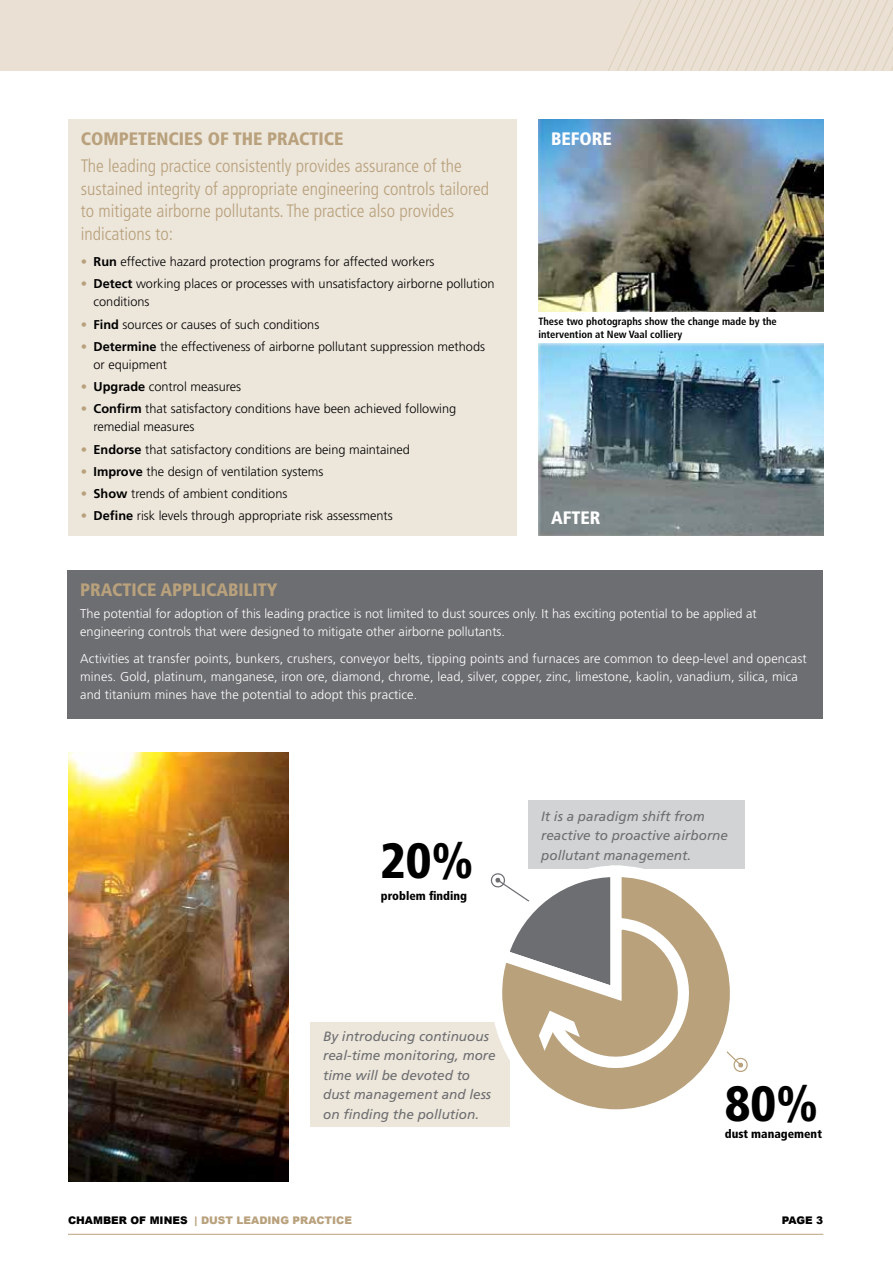
<style>
.page{position:relative;width:893px;height:1263px;background:#fff}
.page>*{position:absolute;margin:0;border:0;box-sizing:border-box;transform-origin:0 0}
.t1{font:900 condensed 49.5px "Frutiger";color:#000}
.t2{font:300 condensed 18px/22.5px "Frutiger";color:#b8a17c}
.t3{font:900 condensed 18px "Frutiger";color:#b8a17c}
.t4{font:900 condensed 18px "Frutiger";color:#fff}
.t5{font:italic 13.5px/19.5px "Frutiger";color:#6d6e71}
.t6{font:300 12.75px/18px "Frutiger";color:#000}
.t7{font:300 12.75px/18px "Frutiger";letter-spacing:.01em;color:#fff}
.t8{font:900 condensed 12px "Frutiger";color:#000}
.t9{font:700 condensed 10.5px/13.5px "Frutiger";color:#000}
.t10{font:900 10.5px "Arial";color:#b8a17c}
.t11{font:900 10.5px "Arial";color:#000}
.s1{color:#b8a17c}
.s2{font-weight:700}
.s3{color:#000}
</style>
<div class="page">
<hr style="left:68px;top:1234px;width:755px;height:1px;background:#b8a17c">
<img style="left:538px;top:344px;width:285px;height:192px">
<img style="left:538px;top:119px;width:285px;height:192px">
<div style="left:0;top:0;width:893px;height:70px;background:#eae1d4"></div>
<svg style="left:608px;top:0;width:285px;height:70px"></svg>
<div style="left:68px;top:119px;width:448px;height:417px;background:#ede6db"></div>
<div style="left:67px;top:570px;width:756px;height:149px;background:#6d6e71"></div>
<div style="left:310px;top:1022px;width:200px;height:104px;background:#ede6db"></div>
<div style="left:528px;top:801px;width:217px;height:68px;background:#d1d3d4"></div>
<svg style="left:739px;top:1057px;width:9px;height:15px"></svg>
<svg style="left:505px;top:866px;width:234px;height:244px"></svg>
<svg style="left:490px;top:865px;width:140px;height:186px"></svg>
<img style="left:68px;top:753px;width:220px;height:429px">
<h2 class="t3" style="left:81px;top:128px;width:264px">COMPETENCIES OF THE PRACTICE</h2>
<h2 class="t2" style="left:81px;top:155px;width:410px">The leading practice consistently provides assurance of the sustained integrity of appropriate engineering controls tailored to mitigate airborne pollutants. The practice also provides indications to:</h2>
<p class="t6" style="left:81px;top:253px;width:355px"><span class="s1">•</span> <span class="s2">Run</span> effective hazard protection programs for affected workers</p>
<p class="t6" style="left:94px;top:275px;width:402px;text-indent:-13px"><span class="s1">•</span> <span class="s2">Detect</span> working places or processes with unsatisfactory airborne pollution conditions</p>
<p class="t6" style="left:81px;top:315px;width:240px"><span class="s1">•</span> <span class="s2">Find</span> sources or causes of such conditions</p>
<p class="t6" style="left:94px;top:337px;width:393px;text-indent:-13px"><span class="s1">•</span> <span class="s2">Determine</span> the effectiveness of airborne pollutant suppression methods or equipment</p>
<p class="t6" style="left:81px;top:378px;width:162px"><span class="s1">•</span> <span class="s2">Upgrade</span> control measures</p>
<p class="t6" style="left:94px;top:400px;width:364px;text-indent:-13px"><span class="s1">•</span> <span class="s2">Confirm</span> that satisfactory conditions have been achieved following remedial measures</p>
<p class="t6" style="left:81px;top:440px;width:331px"><span class="s1">•</span> <span class="s2">Endorse</span> that satisfactory conditions are being maintained</p>
<p class="t6" style="left:81px;top:462px;width:244px"><span class="s1">•</span> <span class="s2">Improve</span> the design of ventilation systems</p>
<p class="t6" style="left:81px;top:485px;width:208px"><span class="s1">•</span> <span class="s2">Show</span> trends of ambient conditions</p>
<p class="t6" style="left:81px;top:507px;width:313px"><span class="s1">•</span> <span class="s2">Define</span> risk levels through appropriate risk assessments</p>
<h2 class="t4" style="left:551px;top:128px;width:62px">BEFORE</h2>
<p class="t9" style="left:538px;top:314px;width:240px">These two photographs show the change made by the intervention at New Vaal colliery</p>
<h2 class="t4" style="left:551px;top:507px;width:51px">AFTER</h2>
<h2 class="t3" style="left:80px;top:579px;width:199px">PRACTICE APPLICABILITY</h2>
<p class="t7" style="left:80px;top:605px;width:678px">The potential for adoption of this leading practice is not limited to dust sources only. It has exciting potential to be applied at engineering controls that were designed to mitigate other airborne pollutants.</p>
<p class="t7" style="left:80px;top:649px;width:728px">Activities at transfer points, bunkers, crushers, conveyor belts, tipping points and furnaces are common to deep-level and opencast mines. Gold, platinum, manganese, iron ore, diamond, chrome, lead, silver, copper, zinc, limestone, kaolin, vanadium, silica, mica and titanium mines have the potential to adopt this practice.</p>
<h1 class="t1" style="left:380px;top:831px;width:95px">20%</h1>
<p class="t8" style="left:381px;top:889px;width:88px">problem finding</p>
<p class="t5" style="left:541px;top:806px;width:188px">It is a paradigm shift from reactive to proactive airborne pollutant management.</p>
<p class="t5" style="left:323px;top:1026px;width:174px">By introducing continuous real-time monitoring, more time will be devoted to dust management and less on finding the pollution.</p>
<h1 class="t1" style="left:725px;top:1074px;width:95px">80%</h1>
<p class="t8" style="left:725px;top:1127px;width:99px">dust management</p>
<p class="t10" style="left:68px;top:1213px;width:285px"><span class="s3">CHAMBER OF MINES</span> | DUST LEADING PRACTICE</p>
<p class="t11" style="left:782px;top:1213px;width:43px">PAGE 3</p>
</div>
